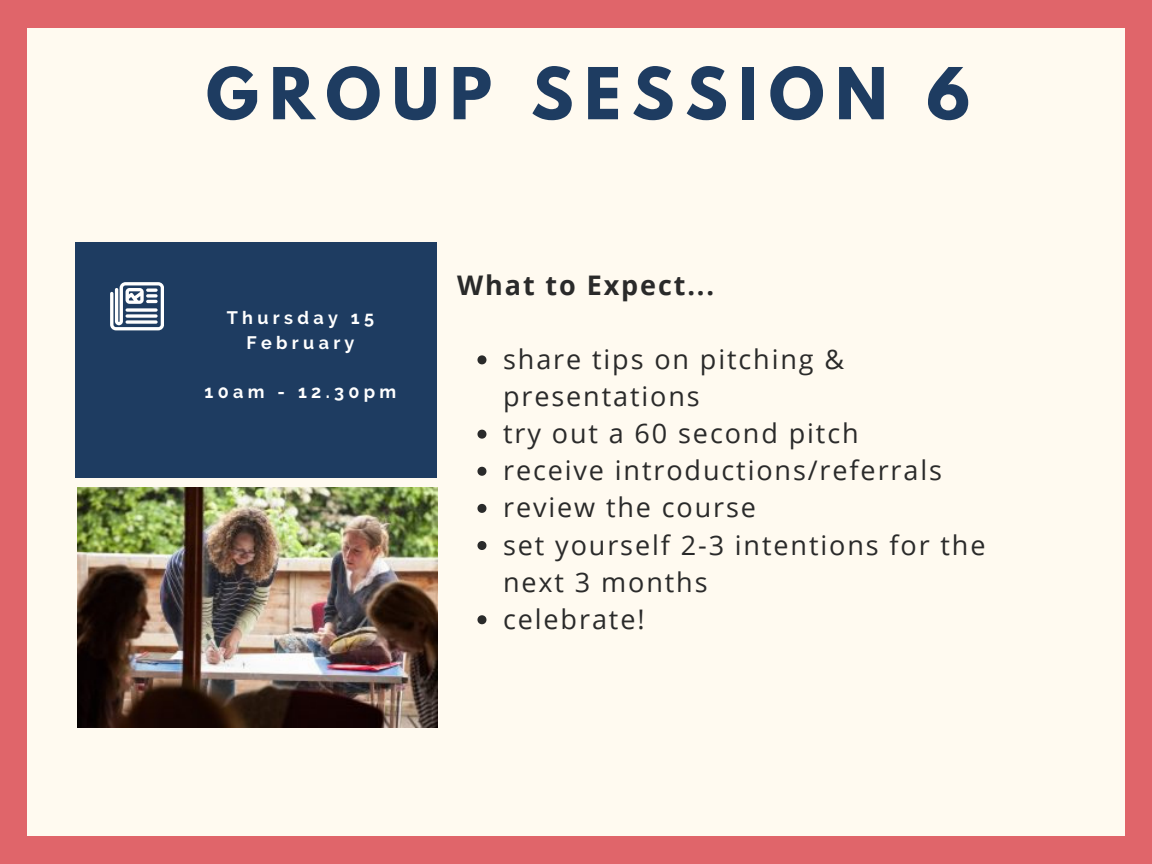
<style>
.page{position:relative;width:1152px;height:864px;background:#e0656a}
.page>*{position:absolute;margin:0;border:0;box-sizing:border-box;transform-origin:0 0}
.t1{font:700 63.45px "League Spartan";letter-spacing:.17em;color:#1e3c61}
.t2{font:27px/37.2px "Open Sans";letter-spacing:.07em;color:#2a2a2a}
.t3{font:700 27px "Open Sans";letter-spacing:.07em;color:#2a2a2a}
.t4{font:700 18px/24.8px "Raleway";letter-spacing:.24em;color:#fff;text-align:center}
</style>
<div class="page">
<div style="left:27px;top:28px;width:1098px;height:808px;background:#fffaf0"></div>
<div style="left:75px;top:242px;width:362px;height:236px;background:#1e3c61"></div>
<svg style="left:111px;top:282px;width:53px;height:48px"></svg>
<svg style="left:477px;top:355px;width:9px;height:9px"></svg>
<svg style="left:477px;top:430px;width:9px;height:9px"></svg>
<svg style="left:477px;top:467px;width:9px;height:9px"></svg>
<svg style="left:477px;top:504px;width:9px;height:9px"></svg>
<svg style="left:477px;top:541px;width:9px;height:9px"></svg>
<svg style="left:477px;top:615px;width:9px;height:9px"></svg>
<img style="left:77px;top:488px;width:360px;height:239px">
<p class="t1" style="left:206px;top:62px;width:766px">GROUP SESSION 6</p>
<p class="t4" style="left:227px;top:305px;width:149px">Thursday 15<br>February</p>
<p class="t4" style="left:205px;top:380px;width:193px">10am - 12.30pm</p>
<p class="t3" style="left:457px;top:266px;width:259px">What to Expect...</p>
<p class="t2" style="left:503px;top:340px;width:343px">share tips on pitching &amp; presentations</p>
<p class="t2" style="left:503px;top:414px;width:357px">try out a 60 second pitch</p>
<p class="t2" style="left:503px;top:451px;width:440px">receive introductions/referrals</p>
<p class="t2" style="left:503px;top:488px;width:254px">review the course</p>
<p class="t2" style="left:503px;top:525px;width:484px">set yourself 2-3 intentions for the next 3 months</p>
<p class="t2" style="left:503px;top:600px;width:143px">celebrate!</p>
</div>
